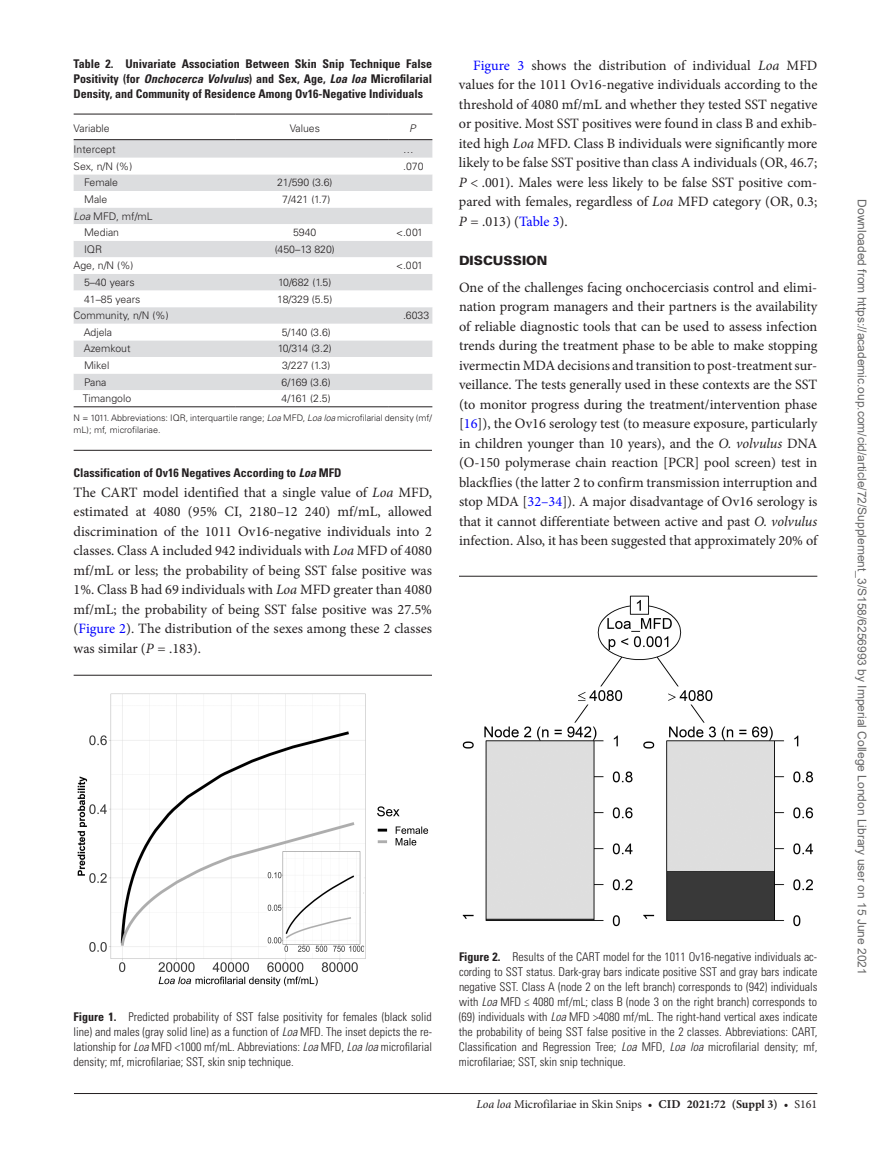
<style>
.page{position:relative;width:891px;height:1174px;background:#fff}
.page>*{position:absolute;margin:0;border:0;box-sizing:border-box;transform-origin:0 0}
.t1{font:14.25px/19.5px "Minion Pro";color:#231f20;text-align:justify}
.t2{font:900 12.75px "Univers LT Std";color:#231f20}
.t3{font:300 condensed 12px/15px "Univers LT Std";color:#231f20;text-align:justify}
.t4{font:700 condensed 12px/15px "Univers LT Std";color:#231f20;text-align:justify}
.t5{font:12px "Arial";color:#666}
.t6{font:12px "Minion Pro";color:#231f20}
.t7{font:300 10.5px/16.6px "Univers LT Std";color:#231f20}
.t8{font:italic 300 10.5px "Univers LT Std";color:#231f20}
.t9{font:300 9px/12px "Univers LT Std";color:#231f20}
.s1{font-style:italic}
.s2{color:#00f}
.s3{font-weight:700}
</style>
<div class="page">
<hr style="left:74px;top:1093px;width:743px;height:1px;background:#231f20">
<hr style="left:74px;top:675px;width:358px;height:1px;background:#231f20">
<img style="left:77px;top:693px;width:352px;height:294px">
<hr style="left:459px;top:576px;width:358px;height:1px;background:#231f20">
<img style="left:462px;top:595px;width:352px;height:332px">
<hr style="left:74px;top:450px;width:358px;height:1px;background:#231f20">
<svg style="left:74px;top:140px;width:358px;height:18px;background:#dadbdd"></svg>
<svg style="left:74px;top:174px;width:358px;height:216px;fill:#dcdddf"></svg>
<hr style="left:74px;top:114px;width:161px;height:1px;background:#231f20">
<hr style="left:235px;top:114px;width:153px;height:1px;background:#231f20">
<hr style="left:388px;top:114px;width:44px;height:1px;background:#231f20">
<hr style="left:74px;top:139px;width:161px;height:1px;background:#231f20">
<hr style="left:235px;top:139px;width:153px;height:1px;background:#231f20">
<hr style="left:388px;top:139px;width:44px;height:1px;background:#231f20">
<hr style="left:74px;top:406px;width:161px;height:1px;background:#231f20">
<hr style="left:235px;top:406px;width:153px;height:1px;background:#231f20">
<hr style="left:388px;top:406px;width:44px;height:1px;background:#231f20">
<p class="t4" style="left:74px;top:56px;width:360px">Table 2. Univariate Association Between Skin Snip Technique False Positivity (for <span class="s1">Onchocerca Volvulus</span>) and Sex, Age, <span class="s1">Loa loa</span> Microfilarial Density, and Community of Residence Among Ov16-Negative Individuals</p>
<p class="t7" style="left:74px;top:120px;width:38px">Variable</p>
<p class="t7" style="left:290px;top:120px;width:32px">Values</p>
<p class="t8" style="left:409px;top:122px;width:8px">P</p>
<p class="t7" style="left:74px;top:141px;width:44px">Intercept</p>
<p class="t7" style="left:403px;top:141px;width:12px">…</p>
<p class="t7" style="left:74px;top:158px;width:60px">Sex, n/N (%)</p>
<p class="t7" style="left:403px;top:158px;width:22px">.070</p>
<p class="t7" style="left:84px;top:174px;width:36px">Female</p>
<p class="t7" style="left:277px;top:174px;width:57px">21/590 (3.6)</p>
<p class="t7" style="left:84px;top:191px;width:25px">Male</p>
<p class="t7" style="left:282px;top:191px;width:50px">7/421 (1.7)</p>
<p class="t7" style="left:84px;top:208px;width:70px;text-indent:-10px"><span class="s1">Loa</span> MFD, mf/mL<br>Median</p>
<p class="t7" style="left:293px;top:224px;width:25px">5940</p>
<p class="t7" style="left:396px;top:224px;width:28px">&lt;.001</p>
<p class="t7" style="left:84px;top:241px;width:20px">IQR</p>
<p class="t7" style="left:275px;top:241px;width:62px">(450–13 820)</p>
<p class="t7" style="left:74px;top:257px;width:61px">Age, n/N (%)</p>
<p class="t7" style="left:396px;top:257px;width:28px">&lt;.001</p>
<p class="t7" style="left:84px;top:274px;width:52px">5–40 years</p>
<p class="t7" style="left:278px;top:274px;width:55px">10/682 (1.5)</p>
<p class="t7" style="left:84px;top:291px;width:58px">41–85 years</p>
<p class="t7" style="left:277px;top:291px;width:57px">18/329 (5.5)</p>
<p class="t7" style="left:74px;top:307px;width:97px">Community, n/N (%)</p>
<p class="t7" style="left:403px;top:307px;width:28px">.6033</p>
<p class="t7" style="left:84px;top:324px;width:30px">Adjela</p>
<p class="t7" style="left:282px;top:324px;width:51px">5/140 (3.6)</p>
<p class="t7" style="left:84px;top:340px;width:48px">Azemkout</p>
<p class="t7" style="left:278px;top:340px;width:56px">10/314 (3.2)</p>
<p class="t7" style="left:84px;top:357px;width:27px">Mikel</p>
<p class="t7" style="left:282px;top:357px;width:50px">3/227 (1.3)</p>
<p class="t7" style="left:84px;top:374px;width:24px">Pana</p>
<p class="t7" style="left:282px;top:374px;width:51px">6/169 (3.6)</p>
<p class="t7" style="left:83px;top:390px;width:50px">Timangolo</p>
<p class="t7" style="left:282px;top:390px;width:51px">4/161 (2.5)</p>
<p class="t9" style="left:74px;top:411px;width:360px">N = 1011. Abbreviations: IQR, interquartile range; <span class="s1">Loa</span> MFD, <span class="s1">Loa loa</span> microfilarial density (mf/ mL); mf, microfilariae.</p>
<p class="t4" style="left:74px;top:466px;width:269px">Classification of Ov16 Negatives According to <span class="s1">Loa</span> MFD</p>
<p class="t1" style="left:74px;top:483px;width:360px">The CART model identified that a single value of <span class="s1">Loa</span> MFD, estimated at 4080 (95% CI, 2180–12 240) mf/mL, allowed discrimination of the 1011 Ov16-negative individuals into 2 classes. Class A included 942 individuals with <span class="s1">Loa</span> MFD of 4080 mf/mL or less; the probability of being SST false positive was 1%. Class B had 69 individuals with <span class="s1">Loa</span> MFD greater than 4080 mf/mL; the probability of being SST false positive was 27.5% (<span class="s2">Figure 2</span>). The distribution of the sexes among these 2 classes was similar (<span class="s1">P</span> = .183).</p>
<p class="t1" style="left:459px;top:55px;width:360px;text-indent:14px"><span class="s2">Figure 3</span> shows the distribution of individual <span class="s1">Loa</span> MFD values for the 1011 Ov16-negative individuals according to the threshold of 4080 mf/mL and whether they tested SST negative or positive. Most SST positives were found in class B and exhib&shy;ited high <span class="s1">Loa</span> MFD. Class B individuals were significantly more likely to be false SST positive than class A individuals (OR, 46.7; <span class="s1">P</span> &lt; .001). Males were less likely to be false SST positive com&shy;pared with females, regardless of <span class="s1">Loa</span> MFD category (OR, 0.3; <span class="s1">P</span> = .013) (<span class="s2">Table 3</span>).</p>
<p class="t2" style="left:459px;top:252px;width:90px">DISCUSSION</p>
<p class="t1" style="left:459px;top:277px;width:360px">One of the challenges facing onchocerciasis control and elimi&shy;nation program managers and their partners is the availability of reliable diagnostic tools that can be used to assess infection trends during the treatment phase to be able to make stopping ivermectin MDA decisions and transition to post-treatment sur&shy;veillance. The tests generally used in these contexts are the SST (to monitor progress during the treatment/intervention phase [<span class="s2">16</span>]), the Ov16 serology test (to measure exposure, particularly in children younger than 10 years), and the <span class="s1">O. volvulus</span> DNA (O-150 polymerase chain reaction [PCR] pool screen) test in blackflies (the latter 2 to confirm transmission interruption and stop MDA [<span class="s2">32–34</span>]). A major disadvantage of Ov16 serology is that it cannot differentiate between active and past <span class="s1">O. volvulus </span>infection. Also, it has been suggested that approximately 20% of</p>
<p class="t3" style="left:74px;top:1010px;width:360px"><span class="s3">Figure 1.</span> Predicted probability of SST false positivity for females (black solid line) and males (gray solid line) as a function of <span class="s1">Loa</span> MFD. The inset depicts the re&shy;lationship for <span class="s1">Loa</span> MFD &lt;1000 mf/mL. Abbreviations: <span class="s1">Loa</span> MFD, <span class="s1">Loa loa</span> microfilarial density; mf, microfilariae; SST, skin snip technique.</p>
<p class="t3" style="left:459px;top:950px;width:360px"><span class="s3">Figure 2.</span> Results of the CART model for the 1011 Ov16-negative individuals ac&shy;cording to SST status. Dark-gray bars indicate positive SST and gray bars indicate negative SST. Class A (node 2 on the left branch) corresponds to (942) individuals with <span class="s1">Loa</span> MFD ≤ 4080 mf/mL; class B (node 3 on the right branch) corresponds to (69) individuals with <span class="s1">Loa</span> MFD &gt;4080 mf/mL. The right-hand vertical axes indicate the probability of being SST false positive in the 2 classes. Abbreviations: CART, Classification and Regression Tree; <span class="s1">Loa</span> MFD, <span class="s1">Loa loa</span> microfilarial density; mf, microfilariae; SST, skin snip technique.</p>
<p class="t6" style="left:476px;top:1096px;width:343px"><span class="s1">Loa loa</span> Microfilariae in Skin Snips • <span class="s3">cid 2021:72 (Suppl 3)</span> • S161</p>
<p class="t5" style="left:866px;top:199px;width:777px;rotate:90deg">Downloaded from https://academic.oup.com/cid/article/72/Supplement_3/S158/6256993 by Imperial College London Library user on 15 June 2021</p>
</div>
